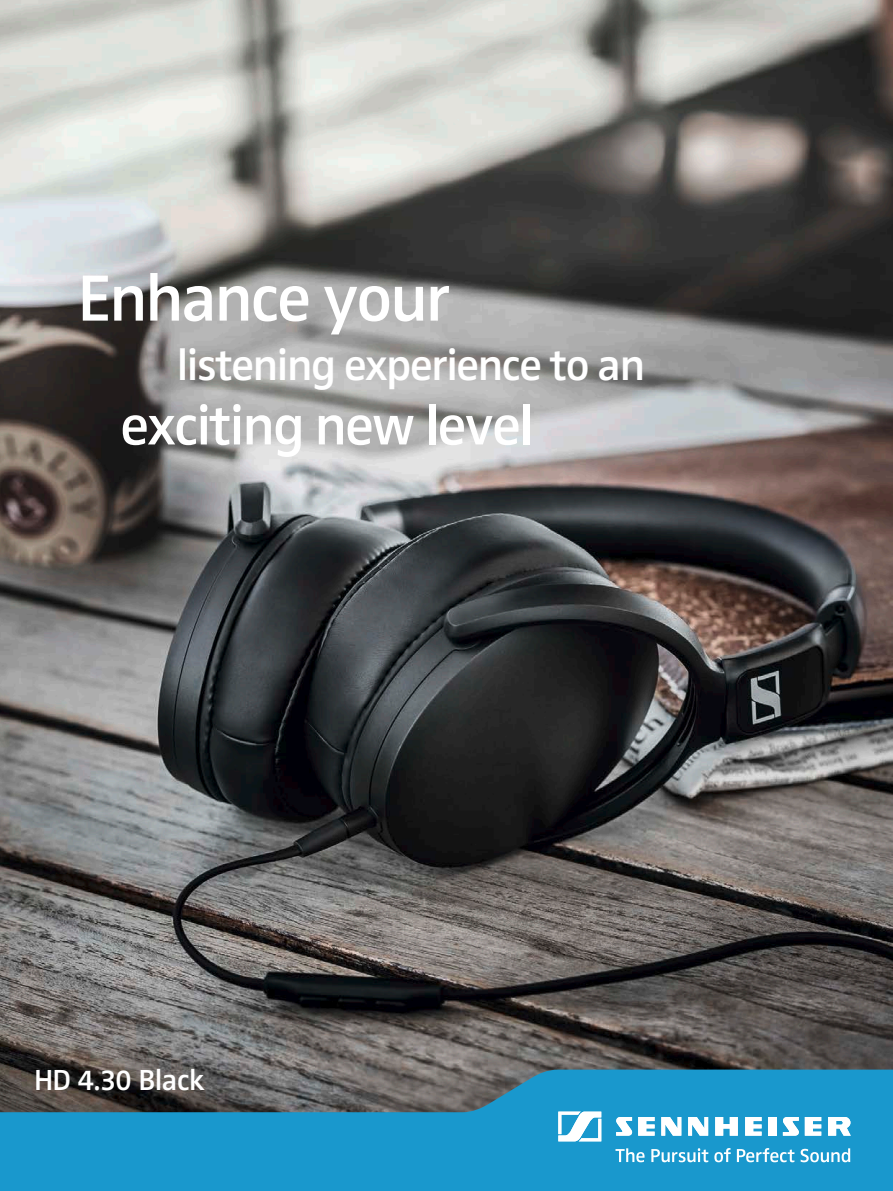
<style>
.page{position:relative;width:893px;height:1191px;background:#fff}
.page>*{position:absolute;margin:0;border:0;box-sizing:border-box;transform-origin:0 0}
.t1{font:600 67.5px "Sennheiser";letter-spacing:-.03em;color:#fff}
.t2{font:600 57px "Sennheiser";letter-spacing:-.03em;color:#fff}
.t3{font:600 45px "Sennheiser";letter-spacing:-.03em;color:#fff}
.t4{font:600 30px "Sennheiser";letter-spacing:-.02em;color:#fff}
</style>
<div class="page">
<img style="left:0;top:0;width:893px;height:1069px">
<svg style="left:0;top:1069px;width:893px;height:122px;fill:#1998cd"></svg>
<svg style="left:828px;top:1117px;width:23px;height:18px"></svg>
<svg style="left:558px;top:1111px;width:43px;height:30px"></svg>
<svg style="left:638px;top:1117px;width:17px;height:18px"></svg>
<svg style="left:661px;top:1117px;width:20px;height:18px"></svg>
<svg style="left:715px;top:1117px;width:23px;height:18px"></svg>
<svg style="left:688px;top:1117px;width:20px;height:18px"></svg>
<svg style="left:805px;top:1117px;width:16px;height:18px"></svg>
<div style="left:768px;top:1117px;width:9px;height:18px;background:#fff"></div>
<svg style="left:745px;top:1117px;width:17px;height:18px"></svg>
<svg style="left:616px;top:1117px;width:16px;height:18px"></svg>
<svg style="left:783px;top:1117px;width:16px;height:18px"></svg>
<svg style="left:615px;top:1148px;width:30px;height:14px"></svg>
<svg style="left:651px;top:1148px;width:57px;height:14px"></svg>
<svg style="left:714px;top:1148px;width:17px;height:14px"></svg>
<svg style="left:737px;top:1148px;width:57px;height:14px"></svg>
<svg style="left:801px;top:1148px;width:49px;height:14px"></svg>
<h1 class="t1" style="left:78px;top:259px;width:374px">Enhance your</h1>
<p class="t3" style="left:177px;top:339px;width:470px">listening experience to an</p>
<p class="t2" style="left:120px;top:392px;width:415px">exciting new level</p>
<p class="t4" style="left:34px;top:1062px;width:172px">HD 4.30 Black</p>
</div>
